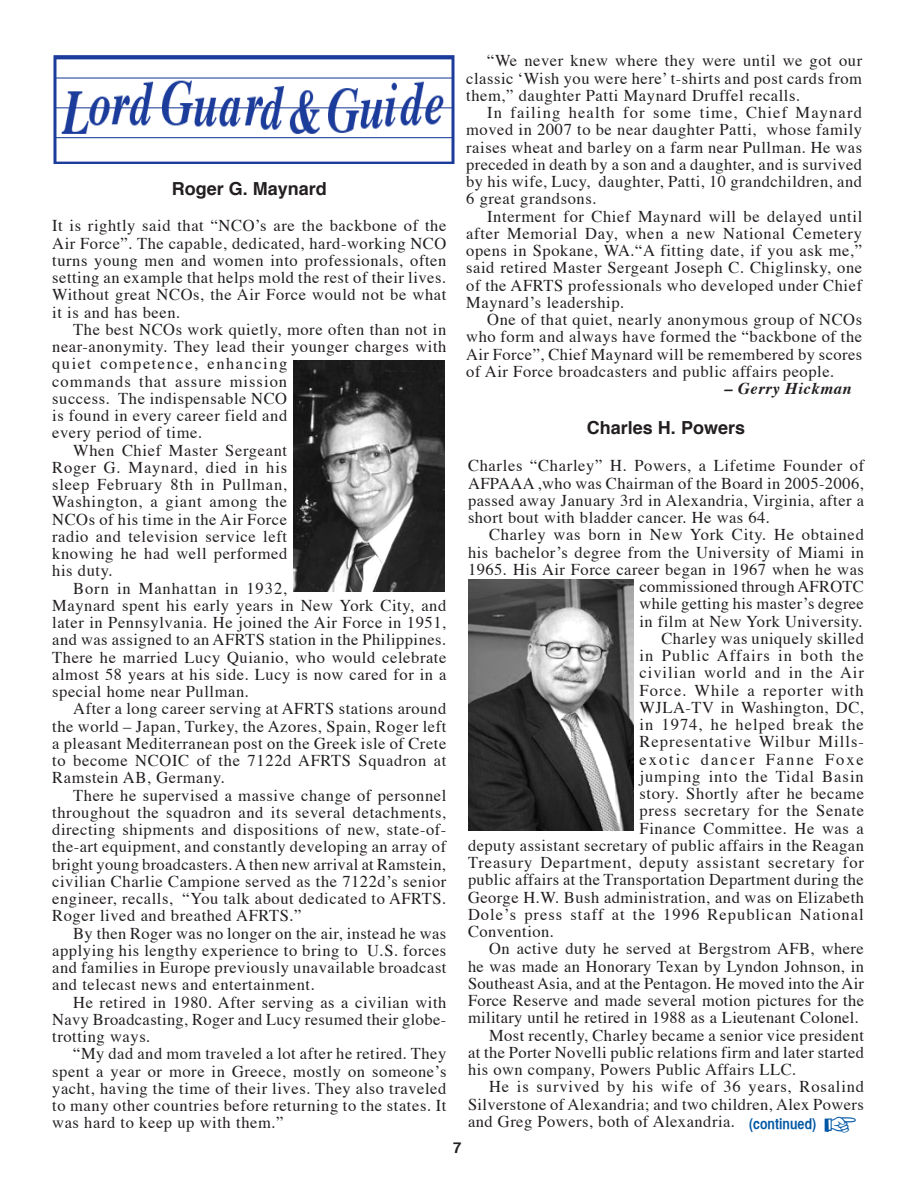
<style>
.page{position:relative;width:918px;height:1188px;background:#fff}
.page>*{position:absolute;margin:0;border:0;box-sizing:border-box;transform-origin:0 0}
.t1{font:700 18px "Helvetica";color:#231f20}
.t2{font:16.5px/17.2px "Times";letter-spacing:.035em;color:#231f20;text-align:justify}
.t3{font:16.5px "Times";letter-spacing:.06em;color:#231f20}
.t4{font:16.5px "Times";letter-spacing:.065em;color:#231f20}
.t5{font:16.5px "Times";letter-spacing:.055em;color:#231f20}
.t6{font:16.5px "Times";letter-spacing:.12em;color:#231f20}
.t7{font:italic 700 16.5px "Times";letter-spacing:.035em;color:#231f20}
.t8{font:15px "Helvetica CY Bold";color:#0157a5}
.t9{font:700 15px "Helvetica";color:#231f20}
</style>
<div class="page">
<img style="left:53px;top:55px;width:402px;height:109px">
<img style="left:294px;top:360px;width:151px;height:231px">
<img style="left:468px;top:579px;width:165px;height:252px">
<p class="t1" style="left:172px;top:173px;width:157px">Roger G. Maynard</p>
<p class="t2" style="left:52px;top:216px;width:396px">It is rightly said that “NCO’s are the backbone of the Air Force”. The capable, dedicated, hard-working NCO turns young men and women into professionals, often setting an example that helps mold the rest of their lives.<br>Without great NCOs, the Air Force would not be what it is and has been.</p>
<p class="t2" style="left:52px;top:319px;width:396px;text-align:left;text-indent:21px">The best NCOs work quietly, more often than not in near-anonymity. They lead their younger charges with quiet competence, enhancing<br>commands that assure mission<br>success. The indispensable NCO<br>is found in every career field and<br>every period of time.</p>
<p class="t2" style="left:52px;top:440px;width:237px;text-indent:21px">When Chief Master Sergeant Roger G. Maynard, died in his sleep February 8th in Pullman, Washington, a giant among the NCOs of his time in the Air Force radio and television service left knowing he had well performed his duty.</p>
<p class="t2" style="left:52px;top:578px;width:396px;text-align:left;text-indent:21px">Born in Manhattan in 1932,<br>Maynard spent his early years in New York City, and later in Pennsylvania. He joined the Air Force in 1951, and was assigned to an AFRTS station in the Philippines.<br>There he married Lucy Quianio, who would celebrate almost 58 years at his side. Lucy is now cared for in a special home near Pullman.</p>
<p class="t2" style="left:52px;top:699px;width:396px;text-indent:21px">After a long career serving at AFRTS stations around the world – Japan, Turkey, the Azores, Spain, Roger left a pleasant Mediterranean post on the Greek isle of Crete to become NCOIC of the 7122d AFRTS Squadron at Ramstein AB, Germany.</p>
<p class="t2" style="left:52px;top:785px;width:396px;text-indent:21px">There he supervised a massive change of personnel throughout the squadron and its several detachments, directing shipments and dispositions of new, state-of&shy;the-art equipment, and constantly developing an array of bright young broadcasters. A then new arrival at Ramstein, civilian Charlie Campione served as the 7122d’s senior engineer, recalls, “You talk about dedicated to AFRTS.<br>Roger lived and breathed AFRTS.”</p>
<p class="t2" style="left:52px;top:923px;width:396px;text-indent:21px">By then Roger was no longer on the air, instead he was applying his lengthy experience to bring to U.S. forces and families in Europe previously unavailable broadcast and telecast news and entertainment.</p>
<p class="t2" style="left:52px;top:992px;width:396px;text-indent:21px">He retired in 1980. After serving as a civilian with Navy Broadcasting, Roger and Lucy resumed their globe&shy;trotting ways.</p>
<p class="t2" style="left:52px;top:1044px;width:396px;text-indent:21px">“My dad and mom traveled a lot after he retired. They spent a year or more in Greece, mostly on someone’s yacht, having the time of their lives. They also traveled to many other countries before returning to the states. It was hard to keep up with them.”</p>
<p class="t2" style="left:466px;top:51px;width:397px;text-indent:21px">“We never knew where they were until we got our classic ‘Wish you were here’ t-shirts and post cards from them,” daughter Patti Maynard Druffel recalls.</p>
<p class="t2" style="left:466px;top:103px;width:398px;text-indent:21px">In failing health for some time, Chief Maynard moved in 2007 to be near daughter Patti, whose family raises wheat and barley on a farm near Pullman. He was preceded in death by a son and a daughter, and is survived by his wife, Lucy, daughter, Patti, 10 grandchildren, and 6 great grandsons.</p>
<p class="t2" style="left:466px;top:206px;width:398px;text-indent:21px">Interment for Chief Maynard will be delayed until after Memorial Day, when a new National Cemetery opens in Spokane, WA.“A fitting date, if you ask me,” said retired Master Sergeant Joseph C. Chiglinsky, one of the AFRTS professionals who developed under Chief Maynard’s leadership.</p>
<p class="t2" style="left:466px;top:310px;width:398px;text-indent:21px">One of that quiet, nearly anonymous group of NCOs who form and always have formed the “backbone of the Air Force”, Chief Maynard will be remembered by scores of Air Force broadcasters and public affairs people.</p>
<p class="t7" style="left:725px;top:373px;width:129px">– Gerry Hickman</p>
<p class="t1" style="left:587px;top:411px;width:160px">Charles H. Powers</p>
<p class="t2" style="left:468px;top:456px;width:398px">Charles “Charley” H. Powers, a Lifetime Founder of AFPAAA ,who was Chairman of the Board in 2005-2006, passed away January 3rd in Alexandria, Virginia, after a short bout with bladder cancer. He was 64.</p>
<p class="t2" style="left:468px;top:525px;width:398px;text-align:right">Charley was born in New York City. He obtained his bachelor’s degree from the University of Miami in 1965. His Air Force career began in 1967 when he was commissioned through AFROTC<br>while getting his master’s degree<br>in film at New York University.</p>
<p class="t2" style="left:661px;top:628px;width:204px">Charley was uniquely skilled</p>
<p class="t4" style="left:639px;top:640px;width:226px">in Public Affairs in both the</p>
<p class="t3" style="left:639px;top:657px;width:226px">civilian world and in the Air</p>
<p class="t4" style="left:639px;top:675px;width:226px">Force. While a reporter with</p>
<p class="t2" style="left:639px;top:697px;width:226px">WJLA-TV in Washington, DC,</p>
<p class="t3" style="left:639px;top:709px;width:226px">in 1974, he helped break the</p>
<p class="t4" style="left:639px;top:726px;width:226px">Representative Wilbur Mills-</p>
<p class="t6" style="left:639px;top:744px;width:226px">exotic dancer Fanne Foxe</p>
<p class="t3" style="left:639px;top:761px;width:226px">jumping into the Tidal Basin</p>
<p class="t2" style="left:639px;top:784px;width:226px">story. Shortly after he became</p>
<p class="t2" style="left:639px;top:801px;width:226px">press secretary for the Senate</p>
<p class="t2" style="left:639px;top:818px;width:226px">Finance Committee. He was a</p>
<p class="t2" style="left:468px;top:835px;width:398px">deputy assistant secretary of public affairs in the Reagan</p>
<p class="t5" style="left:468px;top:847px;width:398px">Treasury Department, deputy assistant secretary for</p>
<p class="t2" style="left:468px;top:870px;width:397px">public affairs at the Transportation Department during the</p>
<p class="t2" style="left:468px;top:887px;width:398px">George H.W. Bush administration, and was on Elizabeth</p>
<p class="t3" style="left:468px;top:899px;width:397px">Dole’s press staff at the 1996 Republican National</p>
<p class="t2" style="left:468px;top:922px;width:88px">Convention.</p>
<p class="t2" style="left:468px;top:939px;width:398px;text-indent:21px">On active duty he served at Bergstrom AFB, where he was made an Honorary Texan by Lyndon Johnson, in Southeast Asia, and at the Pentagon. He moved into the Air Force Reserve and made several motion pictures for the military until he retired in 1988 as a Lieutenant Colonel.</p>
<p class="t2" style="left:468px;top:1025px;width:398px;text-indent:21px">Most recently, Charley became a senior vice president at the Porter Novelli public relations firm and later started his own company, Powers Public Affairs LLC.</p>
<p class="t2" style="left:468px;top:1077px;width:398px;text-indent:21px">He is survived by his wife of 36 years, Rosalind Silverstone of Alexandria; and two children, Alex Powers and Greg Powers, both of Alexandria.</p>
<p class="t8" style="left:749px;top:1115px;width:69px">(continued)</p>
<p class="t9" style="left:453px;top:1134px;width:10px">7</p>
</div>
